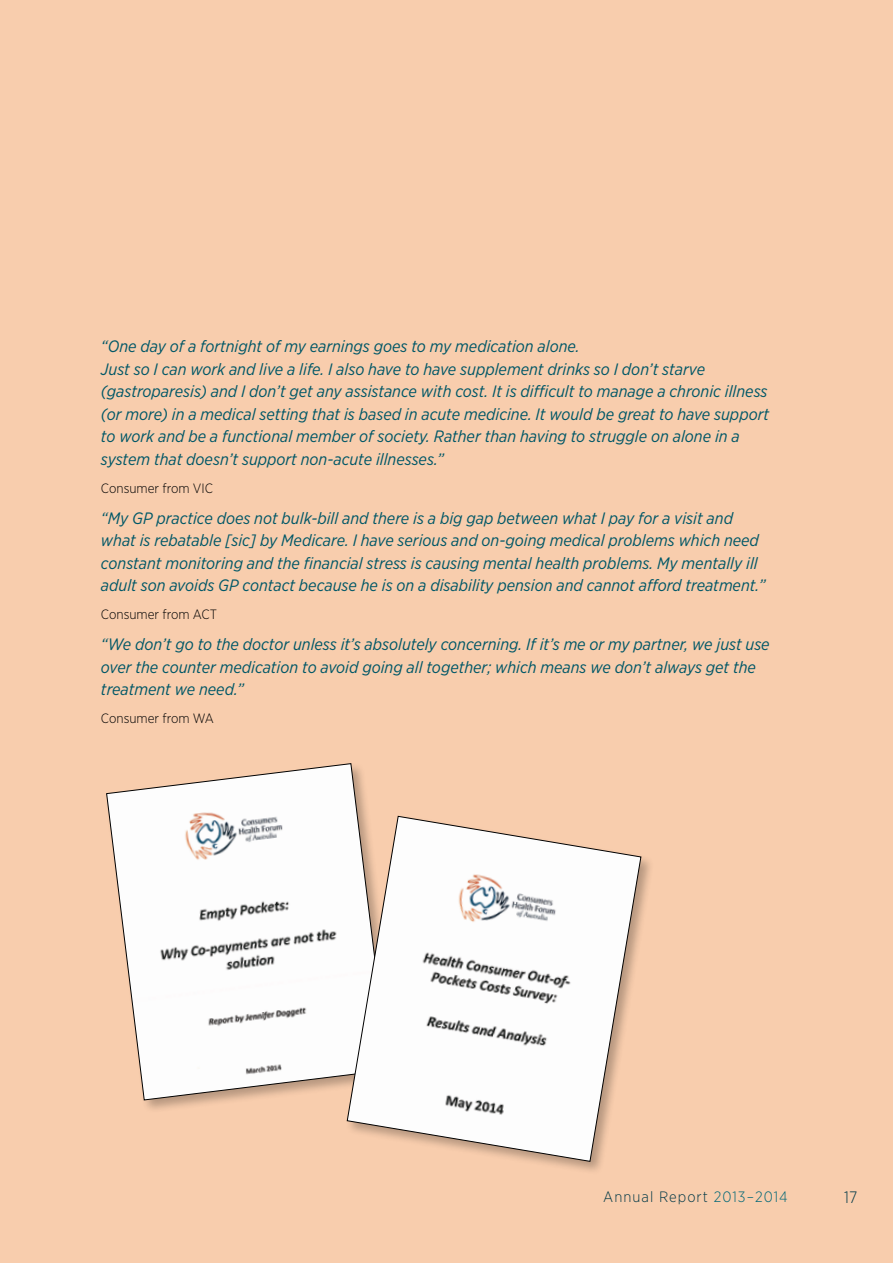
<style>
.page{position:relative;width:893px;height:1263px;background:#f8cdad}
.page>*{position:absolute;margin:0;border:0;box-sizing:border-box;transform-origin:0 0}
.t1{font:italic 16.5px/22.5px "Gotham Narrow";color:#005767}
.t2{font:300 16.5px "Gotham Narrow";color:#003846}
.t3{font:300 15px "Gotham Narrow";letter-spacing:.07em;color:#003846}
.t4{font:300 13.5px "Gotham Narrow";color:#000}
.s1{color:#006777}
</style>
<div class="page">
<div style="left:105px;top:762px;width:297px;height:352px;background:#000;opacity:.26"></div>
<svg style="left:106px;top:763px;width:283px;height:337px;background:#f2ebe6"></svg>
<div style="left:345px;top:814px;width:310px;height:361px;background:#000;opacity:.26"></div>
<svg style="left:347px;top:816px;width:295px;height:346px;background:#f0e8e2"></svg>
<p class="t1" style="left:101px;top:335px;width:670px">“One day of a fortnight of my earnings goes to my medication alone.<br>Just so I can work and live a life. I also have to have supplement drinks so I don’t starve (gastroparesis) and I don’t get any assistance with cost. It is difficult to manage a chronic illness (or more) in a medical setting that is based in acute medicine. It would be great to have support to work and be a functional member of society. Rather than having to struggle on alone in a system that doesn’t support non-acute illnesses.”</p>
<p class="t4" style="left:101px;top:480px;width:114px">Consumer from VIC</p>
<p class="t1" style="left:101px;top:507px;width:666px">“My GP practice does not bulk-bill and there is a big gap between what I pay for a visit and what is rebatable [sic] by Medicare. I have serious and on-going medical problems which need constant monitoring and the financial stress is causing mental health problems. My mentally ill adult son avoids GP contact because he is on a disability pension and cannot afford treatment.”</p>
<p class="t4" style="left:101px;top:606px;width:118px">Consumer from ACT</p>
<p class="t1" style="left:101px;top:633px;width:670px">“We don’t go to the doctor unless it’s absolutely concerning. If it’s me or my partner, we just use over the counter medication to avoid going all together; which means we don’t always get the treatment we need.”</p>
<p class="t4" style="left:101px;top:710px;width:114px">Consumer from WA</p>
<p class="t3" style="left:603px;top:1187px;width:186px">Annual Report <span class="s1">2013–2014</span></p>
<p class="t2" style="left:844px;top:1187px;width:15px">17</p>
</div>
